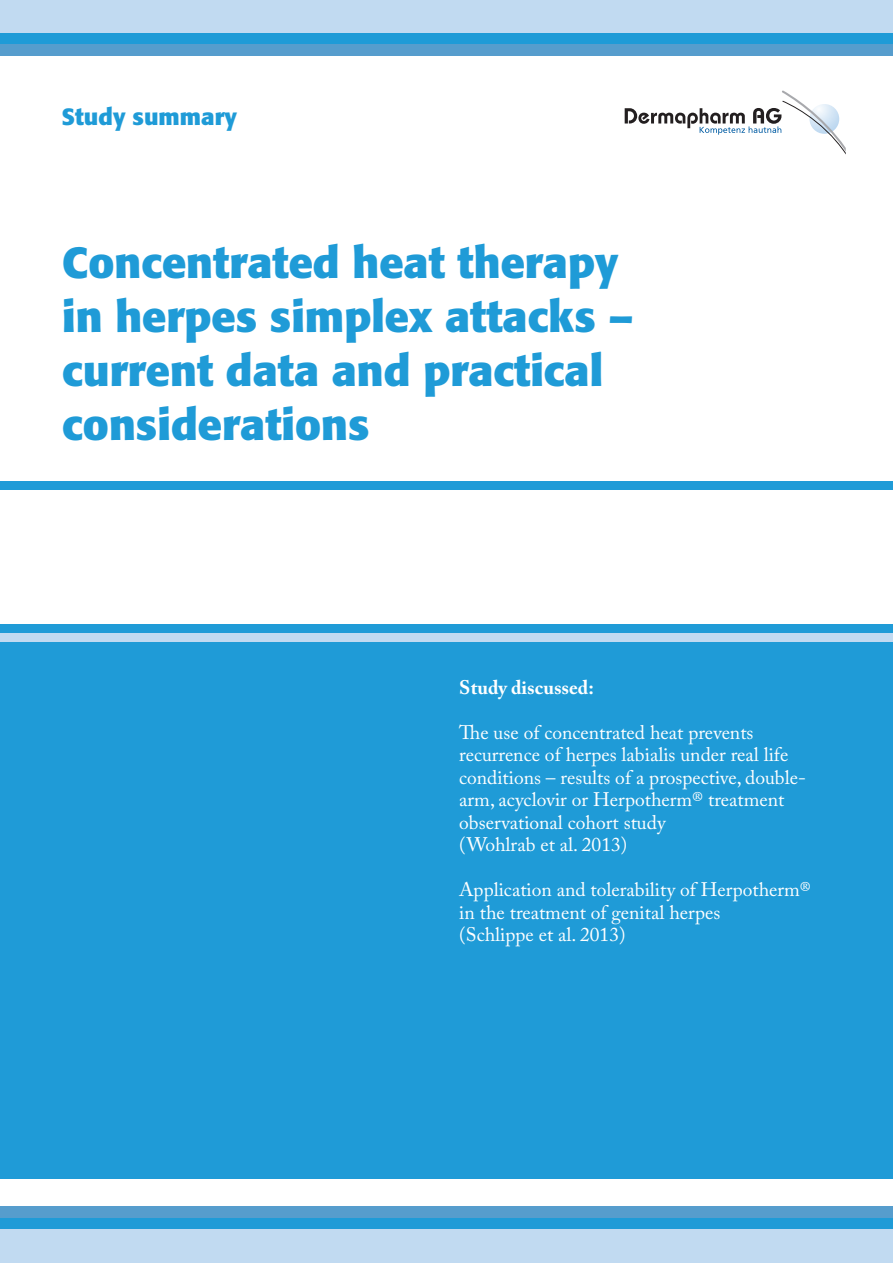
<style>
.page{position:relative;width:893px;height:1263px;background:#fff}
.page>*{position:absolute;margin:0;border:0;box-sizing:border-box;transform-origin:0 0}
.t1{font:700 43.2px/54px "Formata";color:#1f9bd7}
.t2{font:700 23.25px "Formata";color:#1f9bd7}
.t3{font:19.5px/22.5px "Adobe Caslon Pro";color:#fff}
.t4{font:700 19.5px "Adobe Caslon Pro";color:#fff}
</style>
<div class="page">
<div style="left:0;top:0;width:893px;height:33px;background:#c1daf1"></div>
<div style="left:0;top:33px;width:893px;height:11px;background:#1f9bd7"></div>
<div style="left:0;top:44px;width:893px;height:11px;background:#569dcd"></div>
<div style="left:0;top:481px;width:893px;height:9px;background:#1f9bd7"></div>
<div style="left:0;top:625px;width:893px;height:9px;background:#1f9bd7"></div>
<div style="left:0;top:634px;width:893px;height:9px;background:#c1daf1"></div>
<div style="left:0;top:643px;width:893px;height:536px;background:#1f9bd7"></div>
<div style="left:0;top:1229px;width:893px;height:34px;background:#c1daf1"></div>
<div style="left:0;top:1218px;width:893px;height:11px;background:#1f9bd7"></div>
<div style="left:0;top:1206px;width:893px;height:12px;background:#569dcd"></div>
<svg style="left:625px;top:91px;width:221px;height:63px"></svg>
<p class="t2" style="left:62px;top:102px;width:177px">Study summary</p>
<h1 class="t1" style="left:62px;top:235px;width:573px">Concentrated heat therapy in herpes simplex attacks – current data and practical considerations</h1>
<p class="t4" style="left:459px;top:675px;width:136px">Study discussed:</p>
<p class="t3" style="left:459px;top:721px;width:348px">The use of concentrated heat prevents recurrence of herpes labialis under real life conditions – results of a prospective, double&shy;arm, acyclovir or Herpotherm® treatment observational cohort study<br>(Wohlrab et al. 2013)</p>
<p class="t3" style="left:459px;top:878px;width:353px">Application and tolerability of Herpotherm® in the treatment of genital herpes<br>(Schlippe et al. 2013)</p>
</div>
